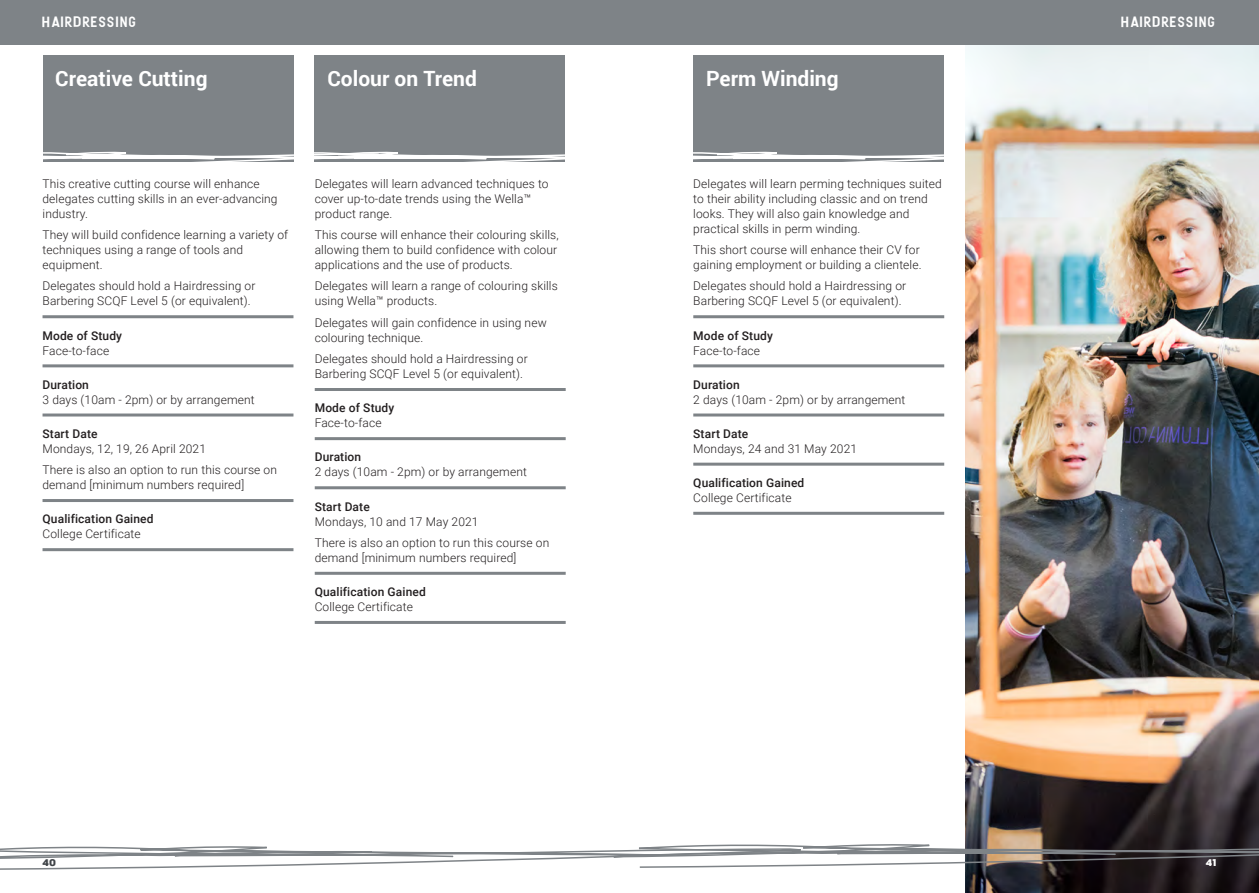
<style>
.page{position:relative;width:1259px;height:893px;background:#fff}
.page>*{position:absolute;margin:0;border:0;box-sizing:border-box;transform-origin:0 0}
.t1{font:700 21px "Roboto";color:#fff}
.t2{font:15px "GERONIMOBASE";color:#fff}
.t3{font:300 12px/15px "Roboto";letter-spacing:.01em;color:#231f20}
.t4{font:500 12px "Roboto";letter-spacing:.01em;color:#231f20}
.t5{font:900 12px "Roboto";color:#404448}
.t6{font:900 12px "Roboto";color:#fff}
</style>
<div class="page">
<div style="left:693px;top:55px;width:251px;height:107px;background:#7e8387"></div>
<hr style="left:693px;top:315px;width:251px;height:3px;background:#7e8387">
<hr style="left:693px;top:364px;width:251px;height:3px;background:#7e8387">
<hr style="left:693px;top:413px;width:251px;height:3px;background:#7e8387">
<hr style="left:693px;top:463px;width:251px;height:3px;background:#7e8387">
<hr style="left:693px;top:512px;width:251px;height:3px;background:#7e8387">
<img style="left:965px;top:44px;width:294px;height:849px">
<svg style="left:0;top:843px;width:1259px;height:28px"></svg>
<div style="left:314px;top:55px;width:251px;height:107px;background:#7e8387"></div>
<div style="left:43px;top:55px;width:250px;height:107px;background:#7e8387"></div>
<div style="left:0;top:0;width:1259px;height:44px;background:#7e8387"></div>
<svg style="left:43px;top:151px;width:1004px;height:18px"></svg>
<hr style="left:43px;top:315px;width:250px;height:3px;background:#7e8387">
<hr style="left:43px;top:364px;width:250px;height:3px;background:#7e8387">
<hr style="left:43px;top:413px;width:250px;height:3px;background:#7e8387">
<hr style="left:43px;top:499px;width:250px;height:3px;background:#7e8387">
<hr style="left:43px;top:548px;width:250px;height:3px;background:#7e8387">
<hr style="left:315px;top:388px;width:251px;height:3px;background:#7e8387">
<hr style="left:315px;top:437px;width:251px;height:3px;background:#7e8387">
<hr style="left:315px;top:486px;width:251px;height:3px;background:#7e8387">
<hr style="left:315px;top:572px;width:251px;height:3px;background:#7e8387">
<hr style="left:315px;top:621px;width:251px;height:3px;background:#7e8387">
<p class="t2" style="left:43px;top:13px;width:96px">HAIRDRESSING</p>
<p class="t2" style="left:1121px;top:13px;width:96px">HAIRDRESSING</p>
<h1 class="t1" style="left:55px;top:64px;width:154px">Creative Cutting</h1>
<h1 class="t1" style="left:327px;top:64px;width:151px">Colour on Trend</h1>
<p class="t3" style="left:43px;top:175px;width:237px">This creative cutting course will enhance delegates cutting skills in an ever-advancing industry.</p>
<p class="t3" style="left:43px;top:227px;width:247px">They will build confidence learning a variety of techniques using a range of tools and equipment.</p>
<p class="t3" style="left:43px;top:278px;width:214px">Delegates should hold a Hairdressing or<br>Barbering SCQF Level 5 (or equivalent).</p>
<p class="t4" style="left:43px;top:327px;width:81px">Mode of Study</p>
<p class="t3" style="left:43px;top:342px;width:68px">Face-to-face</p>
<p class="t4" style="left:43px;top:376px;width:48px">Duration</p>
<p class="t3" style="left:43px;top:391px;width:214px">3 days (10am - 2pm) or by arrangement</p>
<p class="t4" style="left:43px;top:425px;width:57px">Start Date</p>
<p class="t3" style="left:43px;top:437px;width:236px;line-height:21.3px">Mondays, 12, 19, 26 April 2021<br>There is also an option to run this course on</p>
<p class="t3" style="left:43px;top:477px;width:203px">demand [minimum numbers required]</p>
<p class="t4" style="left:43px;top:511px;width:113px">Qualification Gained</p>
<p class="t3" style="left:43px;top:526px;width:100px">College Certificate</p>
<p class="t3" style="left:315px;top:175px;width:235px">Delegates will learn advanced techniques to cover up-to-date trends using the Wella™ product range.</p>
<p class="t3" style="left:315px;top:227px;width:245px">This course will enhance their colouring skills, allowing them to build confidence with colour applications and the use of products.</p>
<p class="t3" style="left:315px;top:278px;width:245px">Delegates will learn a range of colouring skills using Wella™ products.</p>
<p class="t3" style="left:315px;top:315px;width:233px">Delegates will gain confidence in using new colouring technique.</p>
<p class="t3" style="left:315px;top:351px;width:214px">Delegates should hold a Hairdressing or<br>Barbering SCQF Level 5 (or equivalent).</p>
<p class="t4" style="left:315px;top:400px;width:81px">Mode of Study</p>
<p class="t3" style="left:315px;top:415px;width:68px">Face-to-face</p>
<p class="t4" style="left:315px;top:449px;width:48px">Duration</p>
<p class="t3" style="left:315px;top:464px;width:214px">2 days (10am - 2pm) or by arrangement</p>
<p class="t4" style="left:315px;top:498px;width:57px">Start Date</p>
<p class="t3" style="left:315px;top:510px;width:236px;line-height:21.3px">Mondays, 10 and 17 May 2021<br>There is also an option to run this course on</p>
<p class="t3" style="left:315px;top:550px;width:203px">demand [minimum numbers required]</p>
<p class="t4" style="left:315px;top:583px;width:113px">Qualification Gained</p>
<p class="t3" style="left:315px;top:599px;width:100px">College Certificate</p>
<h1 class="t1" style="left:706px;top:64px;width:134px">Perm Winding</h1>
<p class="t3" style="left:693px;top:175px;width:250px">Delegates will learn perming techniques suited to their ability including classic and on trend looks. They will also gain knowledge and practical skills in perm winding.</p>
<p class="t3" style="left:693px;top:242px;width:230px">This short course will enhance their CV for gaining employment or building a clientele.</p>
<p class="t3" style="left:693px;top:278px;width:214px">Delegates should hold a Hairdressing or<br>Barbering SCQF Level 5 (or equivalent).</p>
<p class="t4" style="left:693px;top:327px;width:81px">Mode of Study</p>
<p class="t3" style="left:693px;top:342px;width:68px">Face-to-face</p>
<p class="t4" style="left:693px;top:376px;width:48px">Duration</p>
<p class="t3" style="left:693px;top:391px;width:214px">2 days (10am - 2pm) or by arrangement</p>
<p class="t4" style="left:693px;top:425px;width:57px">Start Date</p>
<p class="t3" style="left:693px;top:441px;width:165px">Mondays, 24 and 31 May 2021</p>
<p class="t4" style="left:693px;top:474px;width:113px">Qualification Gained</p>
<p class="t3" style="left:693px;top:490px;width:100px">College Certificate</p>
<p class="t5" style="left:43px;top:853px;width:15px">40</p>
<p class="t6" style="left:1205px;top:853px;width:12px">41</p>
</div>
